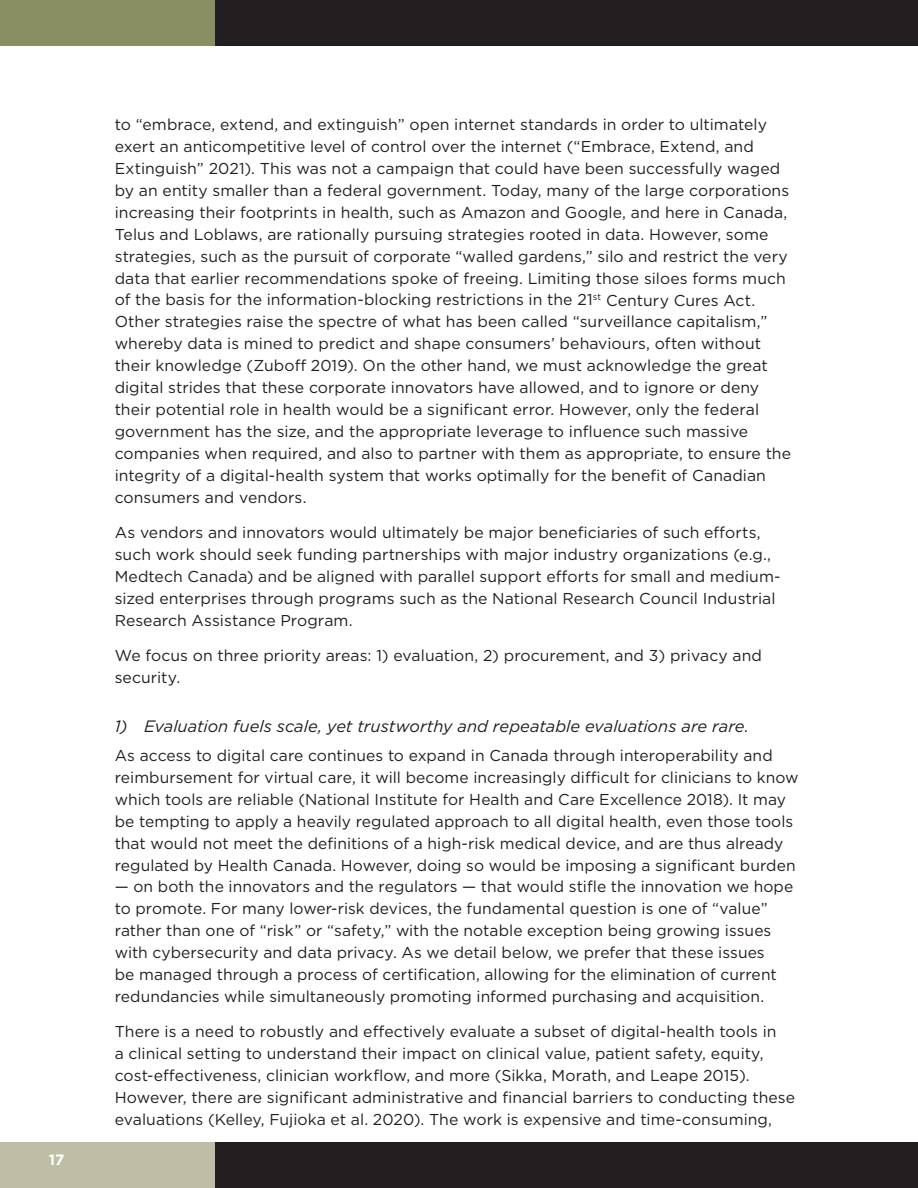
<style>
.page{position:relative;width:918px;height:1188px;background:#fff}
.page>*{position:absolute;margin:0;border:0;box-sizing:border-box;transform-origin:0 0}
.t1{font:italic 16.5px "Gotham";color:#231f20}
.t2{font:15.75px/21.9px "Gotham";letter-spacing:.005em;color:#231f20}
.t3{font:700 15px "Gotham";color:#fff}
</style>
<div class="page">
<div style="left:0;top:1143px;width:215px;height:45px;background:#bebea6"></div>
<div style="left:0;top:0;width:215px;height:45px;background:#898f63"></div>
<div style="left:215px;top:1143px;width:703px;height:45px;background:#231f20"></div>
<div style="left:215px;top:0;width:703px;height:45px;background:#231f20"></div>
<p class="t3" style="left:49px;top:1150px;width:17px">17</p>
<p class="t2" style="left:115px;top:113px;width:678px">to “embrace, extend, and extinguish” open internet standards in order to ultimately exert an anticompetitive level of control over the internet (“Embrace, Extend, and Extinguish” 2021). This was not a campaign that could have been successfully waged by an entity smaller than a federal government. Today, many of the large corporations increasing their footprints in health, such as Amazon and Google, and here in Canada, Telus and Loblaws, are rationally pursuing strategies rooted in data. However, some strategies, such as the pursuit of corporate “walled gardens,” silo and restrict the very data that earlier recommendations spoke of freeing. Limiting those siloes forms much of the basis for the information-blocking restrictions in the 21<sup>st</sup> Century Cures Act.<br>Other strategies raise the spectre of what has been called “surveillance capitalism,” whereby data is mined to predict and shape consumers’ behaviours, often without their knowledge (Zuboff 2019). On the other hand, we must acknowledge the great digital strides that these corporate innovators have allowed, and to ignore or deny their potential role in health would be a significant error. However, only the federal government has the size, and the appropriate leverage to influence such massive companies when required, and also to partner with them as appropriate, to ensure the integrity of a digital-health system that works optimally for the benefit of Canadian consumers and vendors.</p>
<p class="t2" style="left:115px;top:521px;width:667px">As vendors and innovators would ultimately be major beneficiaries of such efforts, such work should seek funding partnerships with major industry organizations (e.g., Medtech Canada) and be aligned with parallel support efforts for small and medium&shy;sized enterprises through programs such as the National Research Council Industrial Research Assistance Program.</p>
<p class="t2" style="left:115px;top:644px;width:649px">We focus on three priority areas: 1) evaluation, 2) procurement, and 3) privacy and security.</p>
<p class="t1" style="left:115px;top:716px;width:636px">1) Evaluation fuels scale, yet trustworthy and repeatable evaluations are rare.</p>
<p class="t2" style="left:115px;top:744px;width:685px">As access to digital care continues to expand in Canada through interoperability and reimbursement for virtual care, it will become increasingly difficult for clinicians to know which tools are reliable (National Institute for Health and Care Excellence 2018). It may be tempting to apply a heavily regulated approach to all digital health, even those tools that would not meet the definitions of a high-risk medical device, and are thus already regulated by Health Canada. However, doing so would be imposing a significant burden</p>
<p class="t2" style="left:115px;top:876px;width:680px">— on both the innovators and the regulators — that would stifle the innovation we hope to promote. For many lower-risk devices, the fundamental question is one of “value” rather than one of “risk” or “safety,” with the notable exception being growing issues with cybersecurity and data privacy. As we detail below, we prefer that these issues<br>be managed through a process of certification, allowing for the elimination of current redundancies while simultaneously promoting informed purchasing and acquisition.</p>
<p class="t2" style="left:115px;top:1021px;width:682px">There is a need to robustly and effectively evaluate a subset of digital-health tools in<br>a clinical setting to understand their impact on clinical value, patient safety, equity, cost-effectiveness, clinician workflow, and more (Sikka, Morath, and Leape 2015).<br>However, there are significant administrative and financial barriers to conducting these evaluations (Kelley, Fujioka et al. 2020). The work is expensive and time-consuming,</p>
</div>
